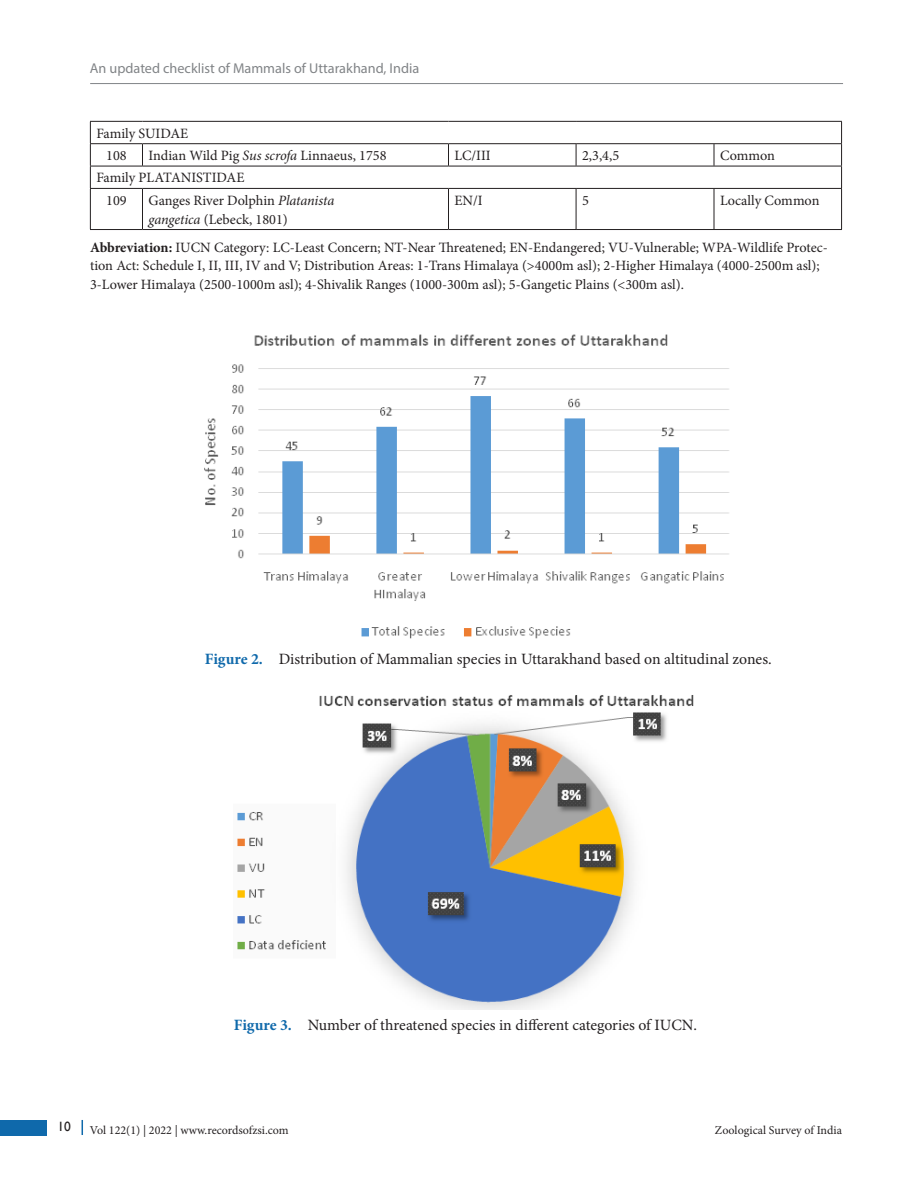
<style>
.page{position:relative;width:918px;height:1188px;background:#fff}
.page>*{position:absolute;margin:0;border:0;box-sizing:border-box;transform-origin:0 0}
.FigureTitle{font:15.75px "Minion Pro";color:#231f20}
.Table_Text{font:14.25px/18.8px "Minion Pro";color:#231f20}
.t1{font:14.25px "Myriad Pro";color:#818487}
.t2{font:13.5px "Gill Sans";color:#231f20}
.t3{font:12px "Minion Pro";color:#231f20}
.s1{font-style:italic}
.s2{font-weight:700}
.s3{font-weight:700;color:#0f69ab}
</style>
<div class="page">
<div style="left:0;top:1120px;width:47px;height:15px;background:#0f69ab"></div>
<svg style="left:82px;top:1120px;width:1px;height:15px"></svg>
<hr style="left:90px;top:83px;width:753px;height:1px;background:#818487">
<hr style="left:142px;top:143px;width:306px;height:1px;background:#231f20">
<hr style="left:448px;top:143px;width:128px;height:1px;background:#231f20">
<svg style="left:448px;top:144px;width:1px;height:22px"></svg>
<hr style="left:576px;top:143px;width:138px;height:1px;background:#231f20">
<svg style="left:576px;top:144px;width:1px;height:22px"></svg>
<hr style="left:714px;top:143px;width:128px;height:1px;background:#231f20">
<svg style="left:714px;top:144px;width:1px;height:22px"></svg>
<hr style="left:142px;top:166px;width:306px;height:1px;background:#231f20">
<hr style="left:448px;top:166px;width:128px;height:1px;background:#231f20">
<hr style="left:576px;top:166px;width:138px;height:1px;background:#231f20">
<hr style="left:714px;top:166px;width:128px;height:1px;background:#231f20">
<svg style="left:841px;top:122px;width:1px;height:66px"></svg>
<hr style="left:142px;top:188px;width:306px;height:1px;background:#231f20">
<hr style="left:448px;top:188px;width:128px;height:1px;background:#231f20">
<hr style="left:576px;top:188px;width:138px;height:1px;background:#231f20">
<hr style="left:714px;top:188px;width:128px;height:1px;background:#231f20">
<hr style="left:90px;top:121px;width:52px;height:1px;background:#231f20">
<hr style="left:142px;top:121px;width:306px;height:1px;background:#231f20">
<hr style="left:448px;top:121px;width:128px;height:1px;background:#231f20">
<hr style="left:576px;top:121px;width:138px;height:1px;background:#231f20">
<hr style="left:714px;top:121px;width:128px;height:1px;background:#231f20">
<hr style="left:90px;top:143px;width:52px;height:1px;background:#231f20">
<hr style="left:90px;top:166px;width:52px;height:1px;background:#231f20">
<hr style="left:90px;top:188px;width:52px;height:1px;background:#231f20">
<hr style="left:90px;top:229px;width:52px;height:1px;background:#231f20">
<hr style="left:142px;top:229px;width:306px;height:1px;background:#231f20">
<hr style="left:448px;top:229px;width:128px;height:1px;background:#231f20">
<hr style="left:576px;top:229px;width:138px;height:1px;background:#231f20">
<hr style="left:714px;top:229px;width:128px;height:1px;background:#231f20">
<svg style="left:90px;top:122px;width:1px;height:66px"></svg>
<hr style="left:90px;top:189px;width:1px;height:40px;background:#231f20">
<svg style="left:142px;top:144px;width:1px;height:22px"></svg>
<hr style="left:142px;top:189px;width:1px;height:40px;background:#231f20">
<hr style="left:448px;top:189px;width:1px;height:40px;background:#231f20">
<hr style="left:576px;top:189px;width:1px;height:40px;background:#231f20">
<hr style="left:714px;top:189px;width:1px;height:40px;background:#231f20">
<hr style="left:841px;top:189px;width:1px;height:40px;background:#231f20">
<img style="left:204px;top:334px;width:526px;height:305px">
<img style="left:237px;top:695px;width:457px;height:315px">
<p class="t1" style="left:90px;top:59px;width:331px">An updated checklist of Mammals of Uttarakhand, India</p>
<p class="Table_Text" style="left:96px;top:124px;width:93px">Family SUIDAE</p>
<p class="Table_Text" style="left:106px;top:146px;width:22px">108</p>
<p class="Table_Text" style="left:148px;top:146px;width:240px">Indian Wild Pig <span class="s1">Sus scrofa</span> Linnaeus, 1758</p>
<p class="Table_Text" style="left:454px;top:146px;width:38px">LC/III</p>
<p class="Table_Text" style="left:582px;top:146px;width:39px">2,3,4,5</p>
<p class="Table_Text" style="left:720px;top:146px;width:56px">Common</p>
<p class="Table_Text" style="left:96px;top:169px;width:150px">Family PLATANISTIDAE</p>
<p class="Table_Text" style="left:106px;top:191px;width:22px">109</p>
<p class="Table_Text" style="left:148px;top:191px;width:187px">Ganges River Dolphin <span class="s1">Platanista</span></p>
<p class="Table_Text" style="left:148px;top:210px;width:141px"><span class="s1">gangetica</span> (Lebeck, 1801)</p>
<p class="Table_Text" style="left:454px;top:191px;width:30px">EN/I</p>
<p class="Table_Text" style="left:582px;top:191px;width:8px">5</p>
<p class="Table_Text" style="left:720px;top:191px;width:101px">Locally Common</p>
<p class="Table_Text" style="left:90px;top:238px;width:740px"><span class="s2">Abbreviation:</span> IUCN Category: LC-Least Concern; NT-Near Threatened; EN-Endangered; VU-Vulnerable; WPA-Wildlife Protec&shy;tion Act: Schedule I, II, III, IV and V; Distribution Areas: 1-Trans Himalaya (&gt;4000m asl); 2-Higher Himalaya (4000-2500m asl);<br>3-Lower Himalaya (2500-1000m asl); 4-Shivalik Ranges (1000-300m asl); 5-Gangetic Plains (&lt;300m asl).</p>
<p class="FigureTitle" style="left:205px;top:648px;width:568px"><span class="s3">Figure 2.</span> Distribution of Mammalian species in Uttarakhand based on altitudinal zones.</p>
<p class="FigureTitle" style="left:234px;top:1014px;width:465px"><span class="s3">Figure 3.</span> Number of threatened species in different categories of IUCN.</p>
<p class="t2" style="left:57px;top:1119px;width:15px">10</p>
<p class="t3" style="left:90px;top:1122px;width:200px">Vol 122(1) | 2022 | www.recordsofzsi.com</p>
<p class="t3" style="left:715px;top:1122px;width:129px">Zoological Survey of India</p>
</div>
